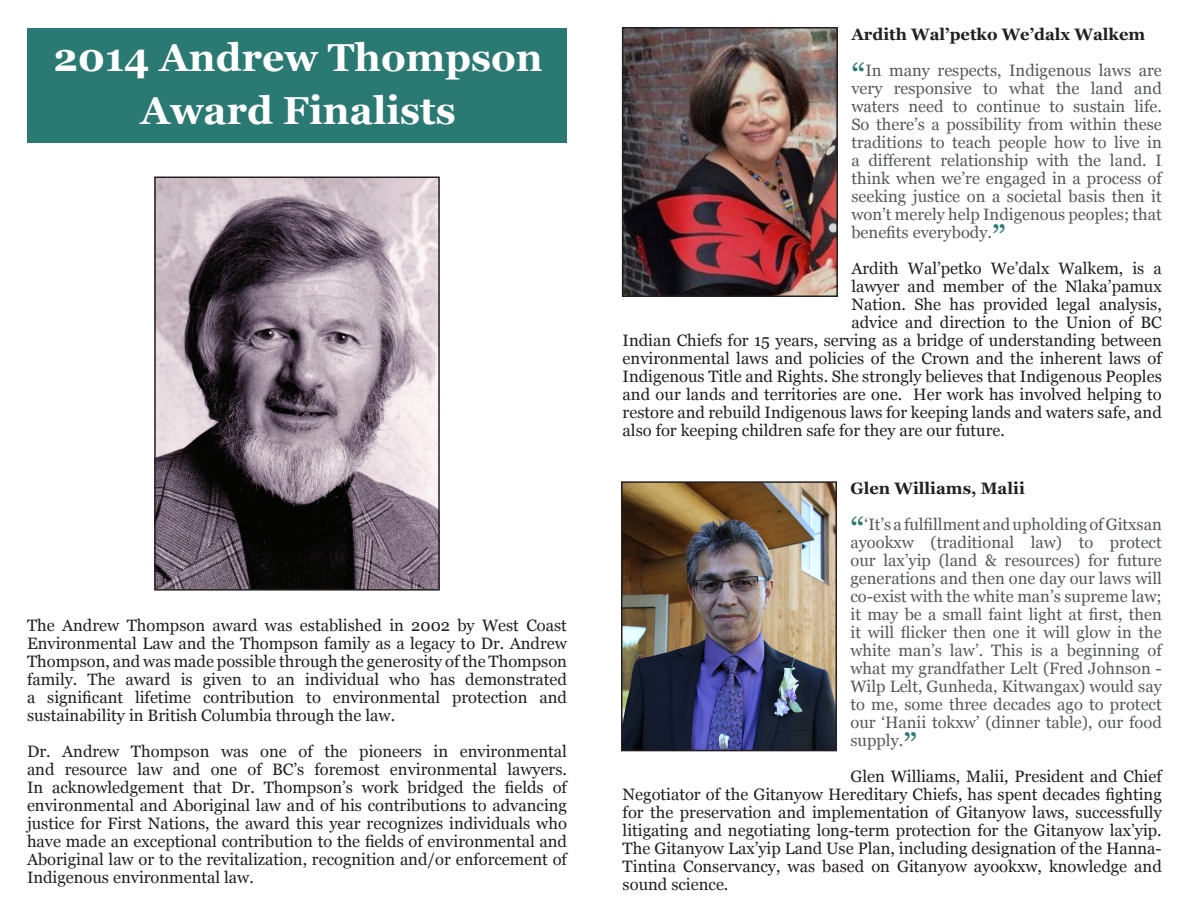
<style>
.page{position:relative;width:1188px;height:918px;background:#fff}
.page>*{position:absolute;margin:0;border:0;box-sizing:border-box;transform-origin:0 0}
.Heading_1{font:700 39px/52.5px "Georgia";color:#fff;text-align:center}
.t1{font:16.5px/18px "Georgia";color:#231f20;text-align:justify}
.Quoted_text{font:16.5px/18px "Georgia";color:#57585a;text-align:justify}
.Heading_3{font:700 16.5px "Georgia";color:#231f20}
.s1{font-size:34.5px;color:#2a7973}
</style>
<div class="page">
<div style="left:27px;top:28px;width:540px;height:115px;background:#2a7973"></div>
<img style="left:157px;top:180px;width:280px;height:408px">
<div style="left:154px;top:177px;width:286px;height:414px;border:2px solid #231f20"></div>
<img style="left:625px;top:30px;width:210px;height:264px">
<div style="left:622px;top:27px;width:216px;height:270px;border:2px solid #231f20"></div>
<img style="left:624px;top:484px;width:210px;height:264px">
<div style="left:621px;top:481px;width:216px;height:270px;border:2px solid #231f20"></div>
<p class="Heading_1" style="left:53px;top:32px;width:491px">2014 Andrew Thompson<br>Award Finalists</p>
<p class="t1" style="left:27px;top:617px;width:542px">The Andrew Thompson award was established in 2002 by West Coast Environmental Law and the Thompson family as a legacy to Dr. Andrew Thompson, and was made possible through the generosity of the Thompson family. The award is given to an individual who has demonstrated a significant lifetime contribution to environmental protection and sustainability in British Columbia through the law.</p>
<p class="t1" style="left:27px;top:743px;width:542px">Dr. Andrew Thompson was one of the pioneers in environmental and resource law and one of BC’s foremost environmental lawyers.<br>In acknowledgement that Dr. Thompson’s work bridged the fields of environmental and Aboriginal law and of his contributions to advancing justice for First Nations, the award this year recognizes individuals who have made an exceptional contribution to the fields of environmental and Aboriginal law or to the revitalization, recognition and/or enforcement of Indigenous environmental law.</p>
<p class="Heading_3" style="left:851px;top:24px;width:295px">Ardith Wal’petko We’dalx Walkem</p>
<p class="Quoted_text" style="left:851px;top:62px;width:312px"><span class="s1">“</span>In many respects, Indigenous laws are very responsive to what the land and waters need to continue to sustain life.<br>So there’s a possibility from within these traditions to teach people how to live in a different relationship with the land. I think when we’re engaged in a process of seeking justice on a societal basis then it won’t merely help Indigenous peoples; that benefits everybody.<span class="s1">”</span></p>
<p class="t1" style="left:851px;top:260px;width:312px">Ardith Wal’petko We’dalx Walkem, is a</p>
<p class="t1" style="left:851px;top:278px;width:312px">lawyer and member of the Nlaka’pamux</p>
<p class="t1" style="left:851px;top:296px;width:312px">Nation. She has provided legal analysis,</p>
<p class="t1" style="left:851px;top:314px;width:312px">advice and direction to the Union of BC</p>
<p class="t1" style="left:623px;top:332px;width:541px">Indian Chiefs for 15 years, serving as a bridge of understanding between</p>
<p class="t1" style="left:623px;top:350px;width:541px">environmental laws and policies of the Crown and the inherent laws of</p>
<p class="t1" style="left:623px;top:368px;width:541px">Indigenous Title and Rights. She strongly believes that Indigenous Peoples</p>
<p class="t1" style="left:623px;top:386px;width:541px">and our lands and territories are one. Her work has involved helping to</p>
<p class="t1" style="left:623px;top:404px;width:541px">restore and rebuild Indigenous laws for keeping lands and waters safe, and</p>
<p class="t1" style="left:623px;top:422px;width:384px">also for keeping children safe for they are our future.</p>
<p class="Heading_3" style="left:850px;top:477px;width:176px">Glen Williams, Malii</p>
<p class="Quoted_text" style="left:850px;top:515px;width:313px"><span class="s1">“</span>‘It’s a fulfillment and upholding of Gitxsan ayookxw (traditional law) to protect our lax’yip (land &amp; resources) for future generations and then one day our laws will co-exist with the white man’s supreme law; it may be a small faint light at first, then it will flicker then one it will glow in the white man’s law’. This is a beginning of what my grandfather Lelt (Fred Johnson - Wilp Lelt, Gunheda, Kitwangax) would say to me, some three decades ago to protect our ‘Hanii tokxw’ (dinner table), our food supply.<span class="s1">”</span></p>
<p class="t1" style="left:623px;top:767px;width:541px;text-indent:228px">Glen Williams, Malii, President and Chief Negotiator of the Gitanyow Hereditary Chiefs, has spent decades fighting for the preservation and implementation of Gitanyow laws, successfully litigating and negotiating long-term protection for the Gitanyow lax’yip.<br>The Gitanyow Lax’yip Land Use Plan, including designation of the Hanna-Tintina Conservancy, was based on Gitanyow ayookxw, knowledge and sound science.</p>
</div>
